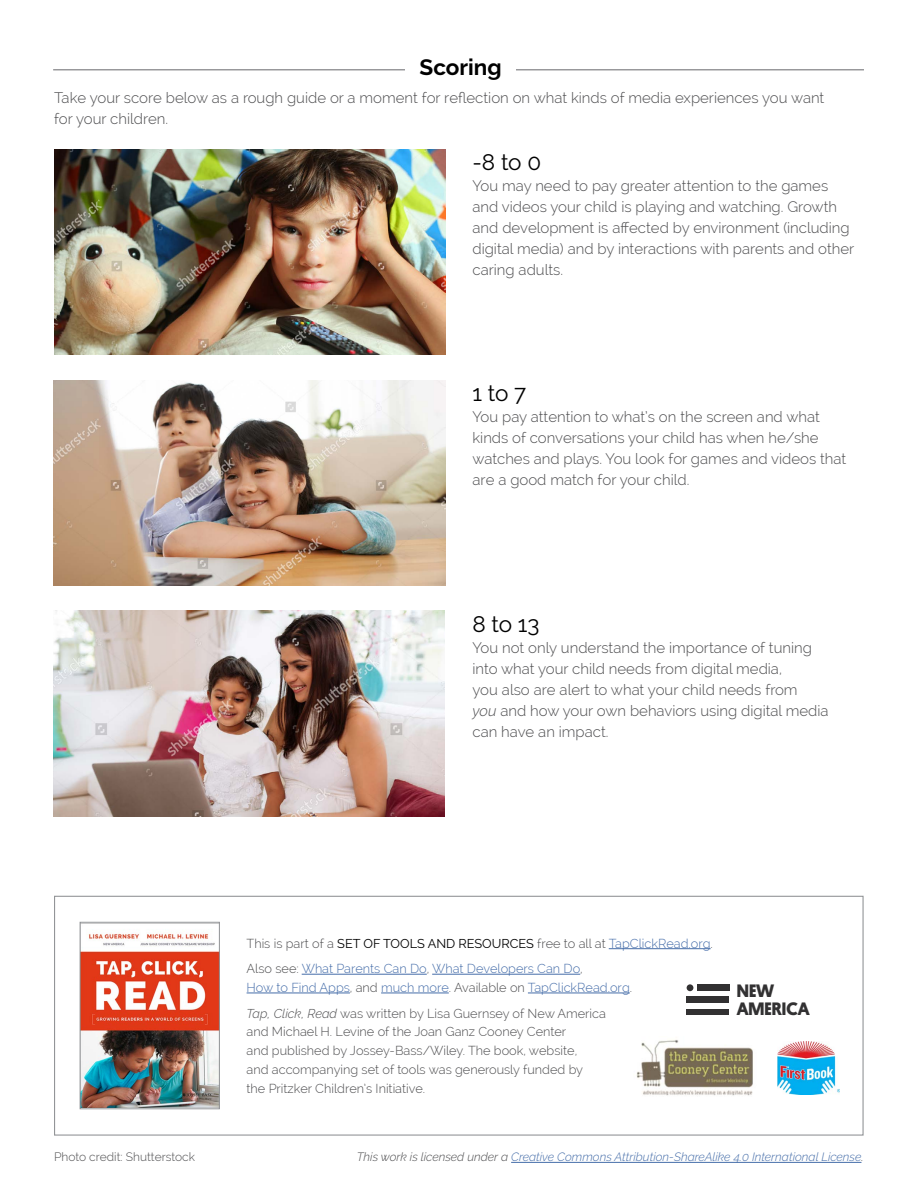
<style>
.page{position:relative;width:918px;height:1188px;background:#fff}
.page>*{position:absolute;margin:0;border:0;box-sizing:border-box;transform-origin:0 0}
.t1{font:22.5px "Raleway";letter-spacing:-.015em;color:#000}
.t2{font:700 22.5px "Raleway";color:#000}
.t3{font:700 18.15px/18.1px "Platform";color:#323132}
.t4{font:300 15px/21px "Raleway";color:#4d4d4f}
.t5{font:300 12.75px/18.8px "Raleway";color:#4d4d4f}
.t6{font:300 12.75px/25.5px "Raleway";color:#456da9}
.t7{font:italic 300 12px "Raleway";color:#456da9}
.t8{font:300 12px "Raleway";color:#4d4d4f}
.s1{font-style:italic}
.s2{color:#4d4d4f}
.s3{font-weight:400;color:#000}
.s4{color:#456da9}
</style>
<div class="page">
<img style="left:53px;top:611px;width:392px;height:206px">
<img style="left:54px;top:149px;width:391px;height:206px">
<img style="left:54px;top:380px;width:392px;height:206px">
<hr style="left:53px;top:69px;width:811px;height:1px;background:#77787b">
<div style="left:405px;top:54px;width:111px;height:33px;background:#fff"></div>
<hr style="left:511px;top:1162px;width:350px;height:1px;background:#456da9">
<hr style="left:609px;top:948px;width:102px;height:1px;background:#456da9">
<hr style="left:302px;top:974px;width:125px;height:1px;background:#456da9">
<hr style="left:432px;top:974px;width:148px;height:1px;background:#456da9">
<hr style="left:247px;top:993px;width:103px;height:1px;background:#456da9">
<hr style="left:381px;top:993px;width:68px;height:1px;background:#456da9">
<hr style="left:528px;top:993px;width:102px;height:1px;background:#456da9">
<img style="left:82px;top:931px;width:136px;height:176px">
<div style="left:80px;top:922px;width:140px;height:187px;border:1px solid #939598"></div>
<div style="left:54px;top:896px;width:810px;height:240px;border:1px solid #939598"></div>
<img style="left:636px;top:1040px;width:117px;height:56px">
<div style="left:687px;top:1009px;width:42px;height:6px;background:#323132"></div>
<div style="left:687px;top:997px;width:42px;height:6px;background:#323132"></div>
<div style="left:697px;top:985px;width:32px;height:6px;background:#323132"></div>
<div style="left:687px;top:984px;width:6px;height:7px;background:#323132;border-radius:50%"></div>
<img style="left:778px;top:1042px;width:62px;height:52px">
<h1 class="t2" style="left:420px;top:54px;width:84px">Scoring</h1>
<p class="t4" style="left:54px;top:87px;width:772px">Take your score below as a rough guide or a moment for reflection on what kinds of media experiences you want for your children.</p>
<h1 class="t1" style="left:472px;top:149px;width:70px">-8 to 0</h1>
<p class="t4" style="left:473px;top:176px;width:383px">You may need to pay greater attention to the games and videos your child is playing and watching. Growth and development is affected by environment (including digital media) and by interactions with parents and other caring adults.</p>
<h1 class="t1" style="left:472px;top:380px;width:55px">1 to 7</h1>
<p class="t4" style="left:473px;top:406px;width:375px">You pay attention to what’s on the screen and what kinds of conversations your child has when he/she watches and plays. You look for games and videos that are a good match for your child.</p>
<h1 class="t1" style="left:472px;top:611px;width:69px">8 to 13</h1>
<p class="t4" style="left:472px;top:637px;width:358px">You not only understand the importance of tuning into what your child needs from digital media,<br>you also are alert to what your child needs from<br><span class="s1">you</span> and how your own behaviors using digital media can have an impact.</p>
<p class="t6" style="left:247px;top:930px;width:468px"><span class="s2">This is part of a</span> <span class="s3">SET OF TOOLS AND RESOURCES</span> <span class="s2">free to all at</span> TapClickRead.org<span class="s2">.<br>Also see:</span> What Parents Can Do<span class="s2">,</span> What Developers Can Do<span class="s2">,</span></p>
<p class="t5" style="left:247px;top:975px;width:387px;line-height:25.5px"><span class="s4">How to Find Apps</span>, and <span class="s4">much more</span>. Available on <span class="s4">TapClickRead.org</span>.<br><span class="s1">Tap, Click, Read</span> was written by Lisa Guernsey of New America</p>
<p class="t5" style="left:247px;top:1022px;width:338px">and Michael H. Levine of the Joan Ganz Cooney Center and published by Jossey-Bass/Wiley. The book, website, and accompanying set of tools was generously funded by the Pritzker Children’s Initiative.</p>
<p class="t3" style="left:737px;top:981px;width:74px">NEW<br>AMERICA</p>
<p class="t8" style="left:54px;top:1150px;width:143px">Photo credit: Shutterstock</p>
<p class="t7" style="left:357px;top:1150px;width:508px"><span class="s2">This work is licensed under a</span> Creative Commons Attribution-ShareAlike 4.0 International License<span class="s2">.</span></p>
</div>
